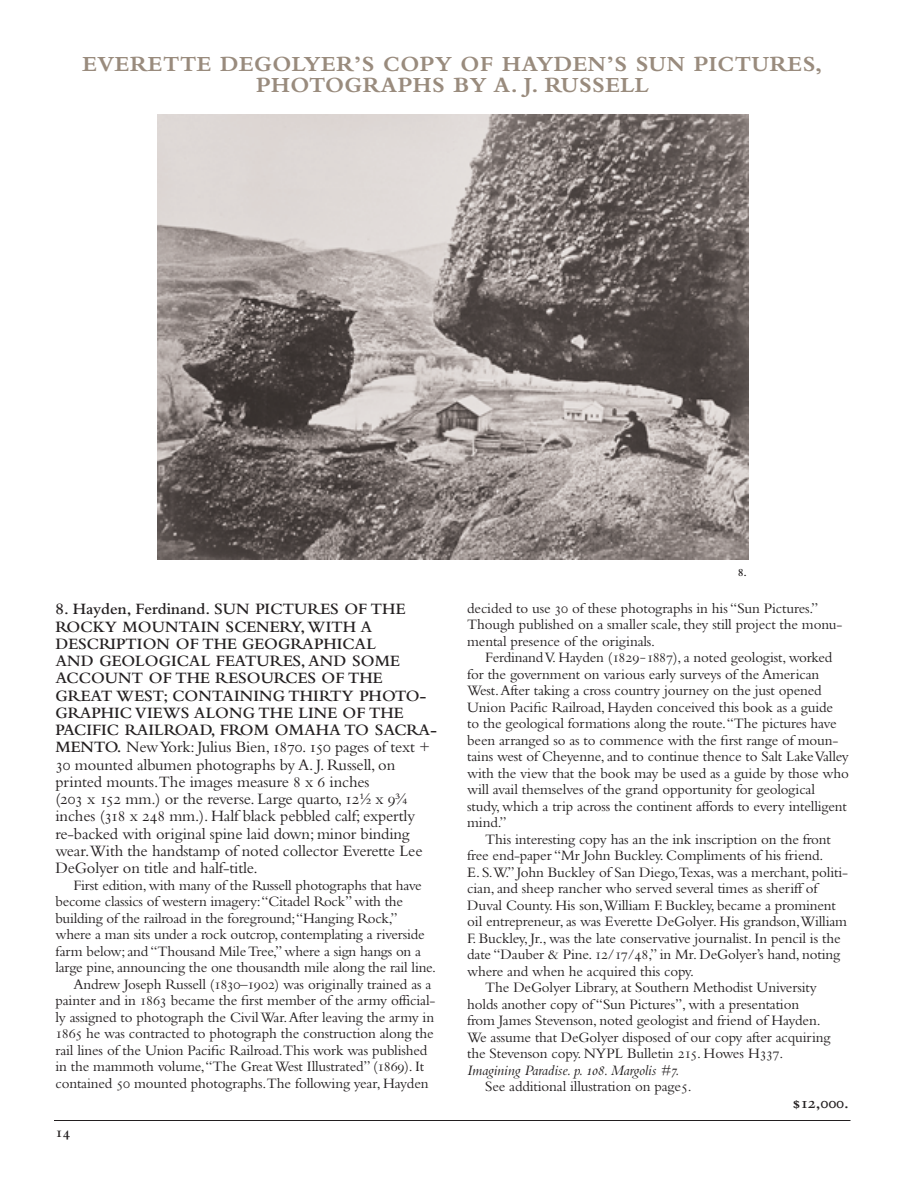
<style>
.page{position:relative;width:918px;height:1188px;background:#fff}
.page>*{position:absolute;margin:0;border:0;box-sizing:border-box;transform-origin:0 0}
.t1{font:700 22.5px/21px "Bembo";letter-spacing:.025em;color:#998b7d;text-align:center}
.t2{font:16.5px/17.2px "Bembo";letter-spacing:-.01em;color:#231f20}
.t3{font:16.5px "Bembo Semibold Expert";color:#231f20}
.t4{font:15px/16.5px "Bembo";letter-spacing:-.01em;color:#231f20}
.t5{font:15px "Bembo Italic Os F";letter-spacing:-.005em;color:#231f20}
.t6{font:15px "Bembo Semibold Os F";color:#231f20}
.t7{font:12px "Bembo Semibold Os F";color:#231f20}
.s1{font-weight:600}
.s2{font-family:"Bembo Expert"}
</style>
<div class="page">
<hr style="left:54px;top:1120px;width:796px;height:1px;background:#231f20">
<img style="left:158px;top:114px;width:590px;height:446px">
<h1 class="t1" style="left:82px;top:55px;width:741px">EVERETTE DEGOLYER’S COPY OF HAYDEN’S SUN PICTURES,<br>PHOTOGRAPHS BY A. J. RUSSELL</h1>
<p class="t2" style="left:56px;top:602px;width:383px"><span class="s1">8. Hayden, Ferdinand. SUN PICTURES OF THE ROCKY MOUNTAIN SCENERY,WITH A DESCRIPTION OF THE GEOGRAPHICAL<br>AND GEOLOGICAL FEATURES,AND SOME ACCOUNT OF THE RESOURCES OF THE GREAT WEST; CONTAINING THIRTY PHOTO-GRAPHIC VIEWS ALONG THE LINE OF THE PACIFIC RAILROAD, FROM OMAHA TO SACRA-MENTO.</span> New York: Julius Bien, <span class="s2">1870</span>. <span class="s2">150</span> pages of text + <span class="s2">30</span> mounted albumen photographs by A. J. Russell, on printed mounts.The images measure <span class="s2">8</span> x <span class="s2">6</span> inches<br>(<span class="s2">203</span> x <span class="s2">152</span> mm.) or the reverse. Large quarto, <span class="s2">12½</span> x <span class="s2">9¾ </span>inches (<span class="s2">318</span> x <span class="s2">248</span> mm.). Half black pebbled calf; expertly re-backed with original spine laid down; minor binding wear.With the handstamp of noted collector Everette Lee DeGolyer on title and half-title.</p>
<p class="t4" style="left:74px;top:878px;width:350px">First edition, with many of the Russell photographs that have</p>
<p class="t4" style="left:56px;top:894px;width:349px">become classics of western imagery:“Citadel Rock” with the</p>
<p class="t4" style="left:56px;top:911px;width:344px">building of the railroad in the foreground;“Hanging Rock,”</p>
<p class="t4" style="left:56px;top:927px;width:371px">where a man sits under a rock outcrop, contemplating a riverside</p>
<p class="t4" style="left:56px;top:944px;width:367px">farm below; and “Thousand Mile Tree,” where a sign hangs on a</p>
<p class="t4" style="left:56px;top:960px;width:382px">large pine, announcing the one thousandth mile along the rail line.</p>
<p class="t4" style="left:74px;top:977px;width:359px">Andrew Joseph Russell (<span class="s2">1830</span>–<span class="s2">1902</span>) was originally trained as a</p>
<p class="t4" style="left:56px;top:993px;width:382px">painter and in <span class="s2">1863</span> became the first member of the army official-</p>
<p class="t4" style="left:55px;top:1010px;width:380px">ly assigned to photograph the Civil War.After leaving the army in</p>
<p class="t4" style="left:55px;top:1026px;width:380px"><span class="s2">1865</span> he was contracted to photograph the construction along the</p>
<p class="t4" style="left:55px;top:1043px;width:373px">rail lines of the Union Pacific Railroad.This work was published</p>
<p class="t4" style="left:55px;top:1059px;width:370px">in the mammoth volume,“The Great West Illustrated” (<span class="s2">1869</span>). It</p>
<p class="t4" style="left:55px;top:1076px;width:375px">contained <span class="s2">50</span> mounted photographs.The following year, Hayden</p>
<p class="t6" style="left:56px;top:1127px;width:16px">14</p>
<p class="t7" style="left:738px;top:568px;width:11px">8.</p>
<p class="t4" style="left:467px;top:601px;width:377px">decided to use <span class="s2">30</span> of these photographs in his “Sun Pictures.”<br>Though published on a smaller scale, they still project the monu&shy;mental presence of the originals.</p>
<p class="t4" style="left:467px;top:651px;width:383px;text-indent:18px">Ferdinand V. Hayden (<span class="s2">1829‒1887</span>), a noted geologist, worked for the government on various early surveys of the American West.After taking a cross country journey on the just opened Union Pacific Railroad, Hayden conceived this book as a guide to the geological formations along the route.“The pictures have been arranged so as to commence with the first range of moun&shy;tains west of Cheyenne, and to continue thence to Salt Lake Valley with the view that the book may be used as a guide by those who will avail themselves of the grand opportunity for geological study, which a trip across the continent affords to every intelligent mind.”</p>
<p class="t4" style="left:485px;top:832px;width:347px">This interesting copy has an the ink inscription on the front</p>
<p class="t4" style="left:467px;top:849px;width:358px">free end-paper “Mr John Buckley. Compliments of his friend.</p>
<p class="t4" style="left:467px;top:865px;width:382px">E. S.W.” John Buckley of San Diego,Texas, was a merchant, politi-</p>
<p class="t4" style="left:467px;top:882px;width:352px">cian, and sheep rancher who served several times as sheriff of</p>
<p class="t4" style="left:467px;top:898px;width:370px">Duval County. His son,William F. Buckley, became a prominent</p>
<p class="t4" style="left:467px;top:915px;width:381px">oil entrepreneur, as was Everette DeGolyer. His grandson,William</p>
<p class="t4" style="left:467px;top:931px;width:375px">F. Buckley, Jr., was the late conservative journalist. In pencil is the</p>
<p class="t4" style="left:467px;top:948px;width:374px">date “Dauber &amp; Pine. <span class="s2">12</span>/<span class="s2">17</span>/<span class="s2">48</span>,” in Mr. DeGolyer’s hand, noting</p>
<p class="t4" style="left:467px;top:964px;width:228px">where and when he acquired this copy.</p>
<p class="t4" style="left:485px;top:981px;width:333px">The DeGolyer Library, at Southern Methodist University</p>
<p class="t4" style="left:467px;top:997px;width:333px">holds another copy of “Sun Pictures”, with a presentation</p>
<p class="t4" style="left:467px;top:1014px;width:355px">from James Stevenson, noted geologist and friend of Hayden.</p>
<p class="t4" style="left:467px;top:1030px;width:365px">We assume that DeGolyer disposed of our copy after acquiring</p>
<p class="t4" style="left:467px;top:1047px;width:318px">the Stevenson copy. NYPL Bulletin <span class="s2">215</span>. Howes H<span class="s2">337</span>.</p>
<p class="t5" style="left:467px;top:1065px;width:214px">Imagining Paradise. p. 108. Margolis #7.</p>
<p class="t4" style="left:485px;top:1080px;width:208px">See additional illustration on page<span class="s2">5</span>.</p>
<p class="t3" style="left:792px;top:1093px;width:58px">$12,000.</p>
</div>
